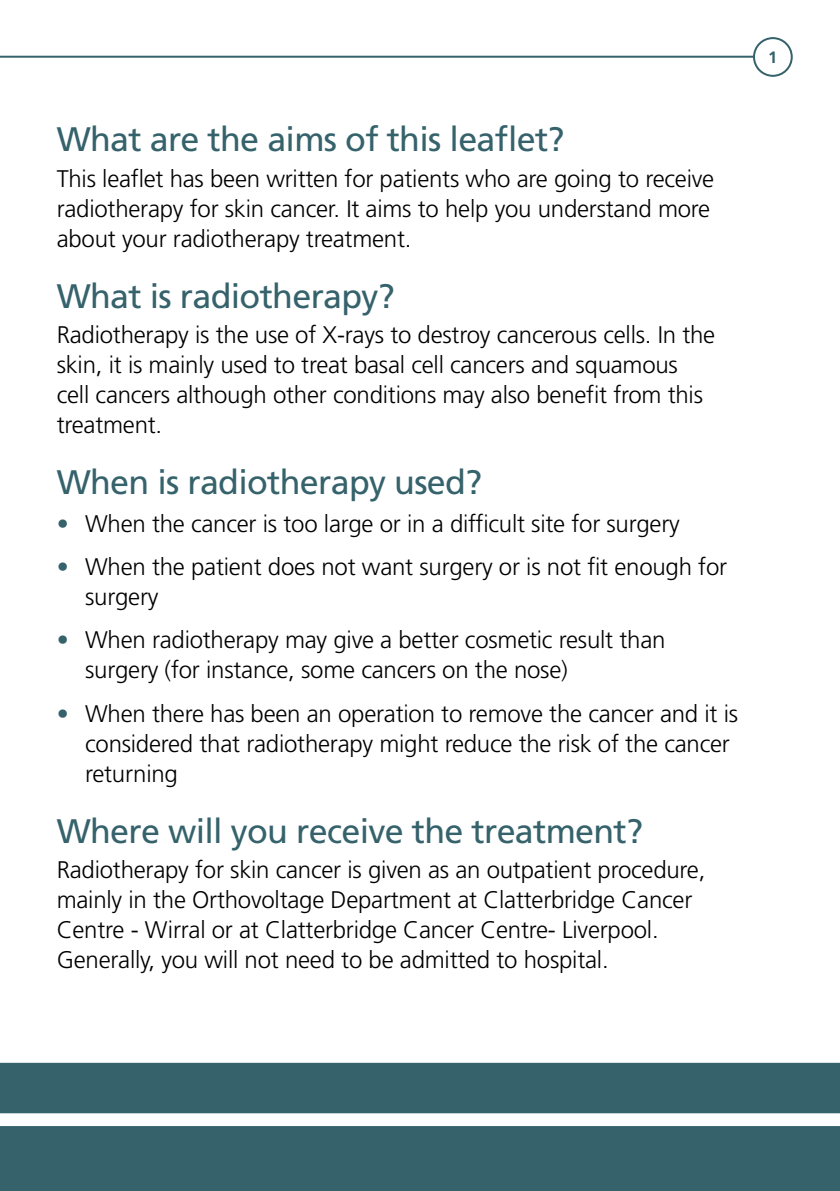
<style>
.page{position:relative;width:840px;height:1191px;background:#fff}
.page>*{position:absolute;margin:0;border:0;box-sizing:border-box;transform-origin:0 0}
.t1{font:34px "Frutiger";letter-spacing:-.02em;color:#35626b}
.t2{font:300 24px/30px "Frutiger";letter-spacing:-.01em;color:#000}
.t3{font:700 16.4px "Frutiger";color:#35626b}
.s1{color:#35626b}
</style>
<div class="page">
<div style="left:0;top:1062px;width:839px;height:129px;background:#35626b"></div>
<svg style="left:0;top:1113px;width:839px;height:13px"></svg>
<div style="left:752px;top:37px;width:40px;height:40px;border:2px solid #35626b;border-radius:50%"></div>
<hr style="left:0;top:56px;width:754px;height:2px;background:#35626b">
<h1 class="t1" style="left:57px;top:119px;width:509px">What are the aims of this leaflet?</h1>
<p class="t2" style="left:57px;top:164px;width:658px">This leaflet has been written for patients who are going to receive radiotherapy for skin cancer. It aims to help you understand more about your radiotherapy treatment.</p>
<h1 class="t1" style="left:57px;top:276px;width:339px">What is radiotherapy?</h1>
<p class="t2" style="left:57px;top:320px;width:659px">Radiotherapy is the use of X-rays to destroy cancerous cells. In the skin, it is mainly used to treat basal cell cancers and squamous cell cancers although other conditions may also benefit from this treatment.</p>
<h1 class="t1" style="left:57px;top:462px;width:427px">When is radiotherapy used?</h1>
<p class="t2" style="left:57px;top:508px;width:624px"><span class="s1">•</span> When the cancer is too large or in a difficult site for surgery</p>
<p class="t2" style="left:85px;top:552px;width:643px;text-indent:-28px"><span class="s1">•</span> When the patient does not want surgery or is not fit enough for surgery</p>
<p class="t2" style="left:85px;top:625px;width:581px;text-indent:-28px"><span class="s1">•</span> When radiotherapy may give a better cosmetic result than surgery (for instance, some cancers on the nose)</p>
<p class="t2" style="left:85px;top:698px;width:654px;text-indent:-28px"><span class="s1">•</span> When there has been an operation to remove the cancer and it is considered that radiotherapy might reduce the risk of the cancer returning</p>
<h1 class="t1" style="left:57px;top:810px;width:587px">Where will you receive the treatment?</h1>
<p class="t2" style="left:57px;top:855px;width:649px">Radiotherapy for skin cancer is given as an outpatient procedure, mainly in the Orthovoltage Department at Clatterbridge Cancer Centre - Wirral or at Clatterbridge Cancer Centre- Liverpool.<br>Generally, you will not need to be admitted to hospital.</p>
<p class="t3" style="left:767px;top:48px;width:11px">1</p>
</div>
